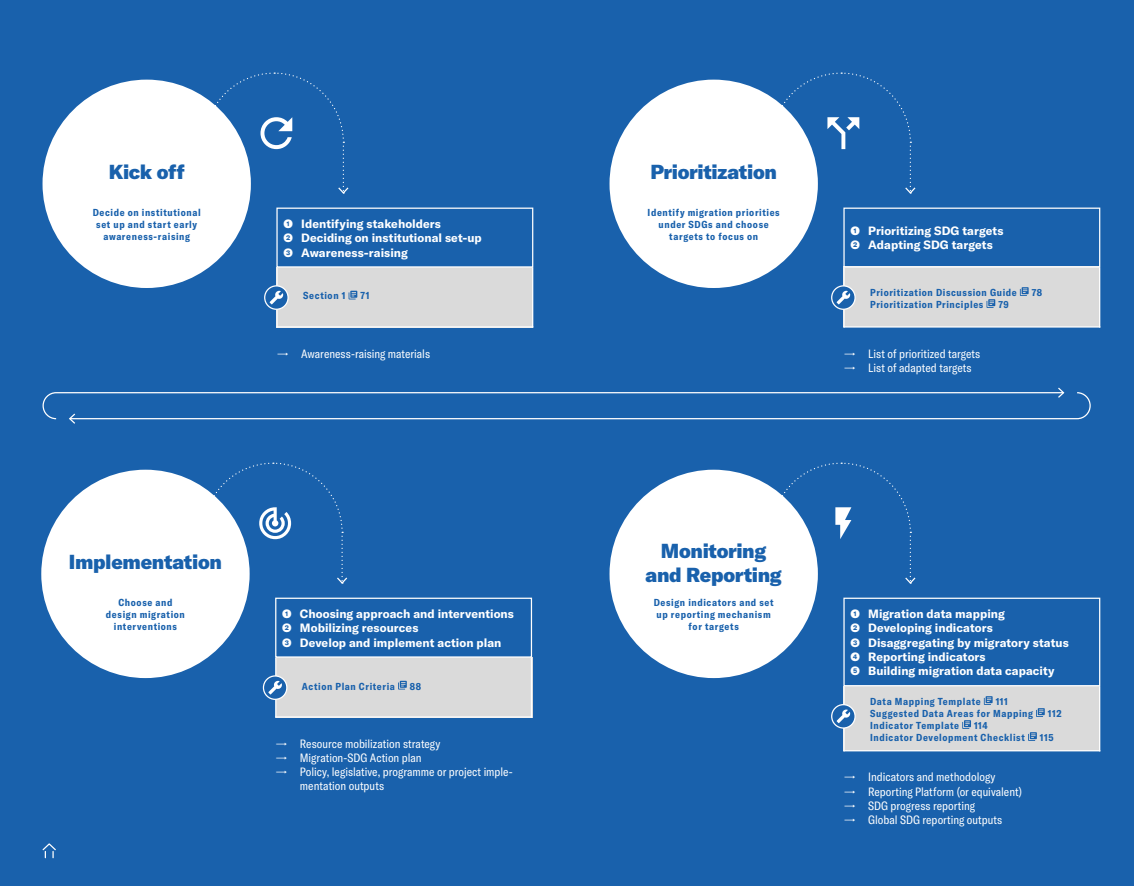
<style>
.page{position:relative;width:1134px;height:886px;background:#1961ac}
.page>*{position:absolute;margin:0;border:0;box-sizing:border-box;transform-origin:0 0}
.t1{font:900 20px/24px "GT America";letter-spacing:-.015em;color:#1961ac;text-align:center}
.t2{font:700 11.88px/14.2px "GT America";letter-spacing:.005em;color:#fff}
.t3{font:condensed 11.88px/14.2px "GT America";color:#fff}
.t4{font:700 condensed 10px/12px "GT America";letter-spacing:.06em;color:#1961ac;text-align:center}
.s1{font-stretch:normal}
</style>
<div class="page">
<div style="left:276px;top:268px;width:257px;height:60px;background:#dadada"></div>
<div style="left:276px;top:658px;width:257px;height:60px;background:#dadada"></div>
<div style="left:843px;top:686px;width:257px;height:65px;background:#dadada"></div>
<div style="left:843px;top:267px;width:257px;height:60px;background:#dadada"></div>
<div style="left:43px;top:80px;width:208px;height:208px;background:#fff;border-radius:50%"></div>
<div style="left:41px;top:470px;width:209px;height:208px;background:#fff;border-radius:50%"></div>
<div style="left:609px;top:470px;width:209px;height:208px;background:#fff;border-radius:50%"></div>
<div style="left:609px;top:80px;width:209px;height:208px;background:#fff;border-radius:50%"></div>
<svg style="left:349px;top:291px;width:8px;height:8px"></svg>
<svg style="left:398px;top:681px;width:9px;height:8px"></svg>
<svg style="left:984px;top:696px;width:9px;height:9px"></svg>
<svg style="left:1036px;top:708px;width:9px;height:9px"></svg>
<svg style="left:962px;top:720px;width:9px;height:9px"></svg>
<svg style="left:1028px;top:732px;width:9px;height:9px"></svg>
<svg style="left:1020px;top:287px;width:9px;height:9px"></svg>
<svg style="left:986px;top:299px;width:9px;height:9px"></svg>
<div style="left:276px;top:208px;width:257px;height:60px;border:1px solid #fff"></div>
<div style="left:275px;top:598px;width:257px;height:60px;border:1px solid #fff"></div>
<div style="left:843px;top:598px;width:257px;height:88px;border:1px solid #fff"></div>
<div style="left:843px;top:208px;width:257px;height:60px;border:1px solid #fff"></div>
<hr style="left:276px;top:268px;width:2px;height:60px;background:#fff">
<hr style="left:275px;top:658px;width:1px;height:60px;background:#fff">
<hr style="left:843px;top:686px;width:2px;height:65px;background:#fff">
<hr style="left:843px;top:268px;width:2px;height:60px;background:#fff">
<hr style="left:532px;top:268px;width:1px;height:60px;background:#fff">
<hr style="left:531px;top:658px;width:1px;height:60px;background:#fff">
<hr style="left:1099px;top:686px;width:1px;height:65px;background:#fff">
<hr style="left:1099px;top:268px;width:1px;height:60px;background:#fff">
<hr style="left:276px;top:326px;width:257px;height:2px;background:#fff">
<hr style="left:275px;top:716px;width:257px;height:2px;background:#fff">
<hr style="left:843px;top:750px;width:257px;height:1px;background:#fff">
<hr style="left:843px;top:326px;width:257px;height:2px;background:#fff">
<svg style="left:265px;top:286px;width:23px;height:23px"></svg>
<div style="left:264px;top:285px;width:25px;height:25px;border:1px solid #fff;border-radius:50%"></div>
<svg style="left:270px;top:291px;width:13px;height:13px"></svg>
<svg style="left:263px;top:676px;width:24px;height:23px"></svg>
<div style="left:263px;top:675px;width:24px;height:25px;border:1px solid #fff;border-radius:50%"></div>
<svg style="left:268px;top:681px;width:14px;height:13px"></svg>
<svg style="left:832px;top:705px;width:23px;height:23px"></svg>
<div style="left:831px;top:704px;width:25px;height:25px;border:1px solid #fff;border-radius:50%"></div>
<svg style="left:836px;top:709px;width:14px;height:14px"></svg>
<svg style="left:832px;top:286px;width:23px;height:23px"></svg>
<div style="left:831px;top:285px;width:25px;height:25px;border:1px solid #fff;border-radius:50%"></div>
<svg style="left:836px;top:291px;width:14px;height:13px"></svg>
<svg style="left:204px;top:72px;width:145px;height:123px"></svg>
<svg style="left:771px;top:72px;width:145px;height:123px"></svg>
<svg style="left:202px;top:462px;width:145px;height:122px"></svg>
<svg style="left:771px;top:462px;width:145px;height:123px"></svg>
<svg style="left:42px;top:387px;width:1049px;height:37px"></svg>
<svg style="left:42px;top:843px;width:14px;height:15px"></svg>
<h1 class="t1" style="left:109px;top:159px;width:78px">Kick off</h1>
<h1 class="t1" style="left:650px;top:159px;width:128px">Prioritization</h1>
<p class="t4" style="left:93px;top:206px;width:109px">Decide on institutional set up and start early awareness-raising</p>
<p class="t4" style="left:648px;top:206px;width:134px">Identify migration priorities under SDGs and choose targets to focus on</p>
<p class="t2" style="left:283px;top:217px;width:200px">❶ Identifying stakeholders<br>❷ Deciding on institutional set-up<br>❸ Awareness-raising</p>
<p class="t4" style="left:303px;top:290px;width:44px">Section 1</p>
<p class="t4" style="left:360px;top:290px;width:11px">71</p>
<p class="t3" style="left:276px;top:346px;width:155px"><span class="s1">→</span> Awareness-raising materials</p>
<p class="t2" style="left:850px;top:224px;width:154px">❶ Prioritizing SDG targets<br>❷ Adapting SDG targets</p>
<p class="t4" style="left:870px;top:286px;width:148px">Prioritization Discussion Guide</p>
<p class="t4" style="left:1032px;top:286px;width:12px">78</p>
<p class="t4" style="left:870px;top:298px;width:115px">Prioritization Principles</p>
<p class="t4" style="left:998px;top:298px;width:12px">79</p>
<p class="t3" style="left:843px;top:346px;width:138px"><span class="s1">→</span> List of prioritized targets</p>
<p class="t3" style="left:843px;top:361px;width:130px"><span class="s1">→</span> List of adapted targets</p>
<h1 class="t1" style="left:69px;top:549px;width:155px">Implementation</h1>
<h1 class="t1" style="left:645px;top:538px;width:138px">Monitoring and Reporting</h1>
<p class="t4" style="left:106px;top:596px;width:80px">Choose and design migration interventions</p>
<p class="t4" style="left:654px;top:596px;width:121px">Design indicators and set up reporting mechanism for targets</p>
<p class="t2" style="left:282px;top:607px;width:233px">❶ Choosing approach and interventions<br>❷ Mobilizing resources<br>❸ Develop and implement action plan</p>
<p class="t2" style="left:850px;top:607px;width:220px">❶ Migration data mapping<br>❷ Developing indicators<br>❸ Disaggregating by migratory status<br>❹ Reporting indicators<br>❺ Building migration data capacity</p>
<p class="t4" style="left:302px;top:680px;width:95px">Action Plan Criteria</p>
<p class="t4" style="left:410px;top:680px;width:13px">88</p>
<p class="t4" style="left:870px;top:695px;width:112px">Data Mapping Template</p>
<p class="t4" style="left:870px;top:695px;width:164px;text-align:left;text-indent:126px">111<br>Suggested Data Areas for Mapping</p>
<p class="t4" style="left:1048px;top:707px;width:15px">112</p>
<p class="t4" style="left:870px;top:719px;width:90px">Indicator Template</p>
<p class="t4" style="left:870px;top:719px;width:156px;text-align:left;text-indent:104px">114<br>Indicator Development Checklist</p>
<p class="t4" style="left:1040px;top:731px;width:15px">115</p>
<p class="t3" style="left:275px;top:736px;width:167px"><span class="s1">→</span> Resource mobilization strategy</p>
<p class="t3" style="left:275px;top:751px;width:148px"><span class="s1">→</span> Migration-SDG Action plan</p>
<p class="t3" style="left:300px;top:765px;width:214px;text-indent:-25px"><span class="s1">→</span> Policy, legislative, programme or project imple&shy;mentation outputs</p>
<p class="t3" style="left:843px;top:770px;width:153px"><span class="s1">→</span> Indicators and methodology</p>
<p class="t3" style="left:843px;top:784px;width:180px"><span class="s1">→</span> Reporting Platform (or equivalent)</p>
<p class="t3" style="left:843px;top:799px;width:133px"><span class="s1">→</span> SDG progress reporting</p>
<p class="t3" style="left:843px;top:813px;width:160px"><span class="s1">→</span> Global SDG reporting outputs</p>
</div>
